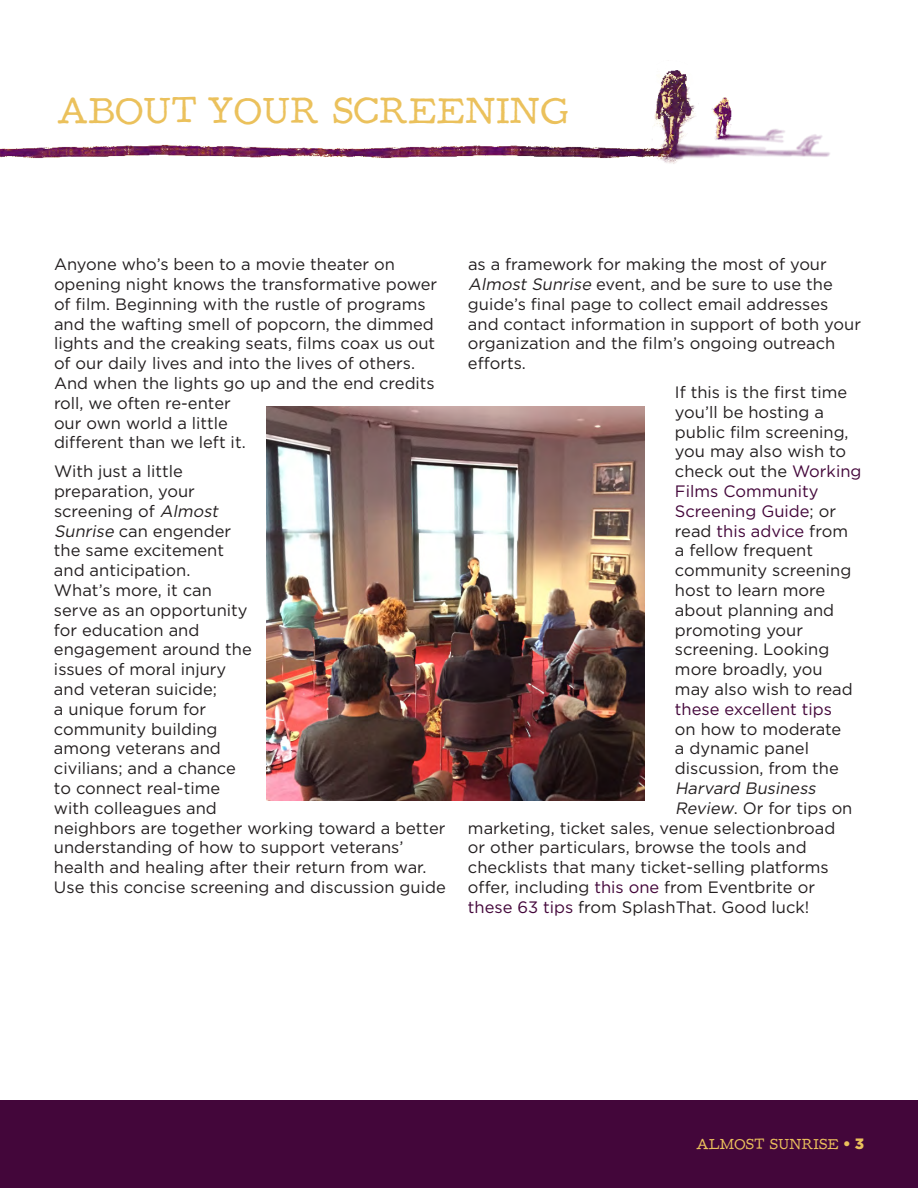
<style>
.page{position:relative;width:918px;height:1188px;background:#fff}
.page>*{position:absolute;margin:0;border:0;box-sizing:border-box;transform-origin:0 0}
.t1{font:37.5px "F25 Executive";color:#ebc15c}
.t2{font:16.5px/19.8px "Gotham";color:#231f20}
.t3{font:16.5px "Gotham";color:#43063a}
.t4{font:italic 16.5px "Gotham";color:#231f20}
.t5{font:15px "F25 Executive";color:#ebc15c}
.s1{font-style:italic}
.s2{color:#43063a}
.s3{font-family:"Gotham";font-weight:900}
</style>
<div class="page">
<div style="left:0;top:1100px;width:918px;height:88px;background:#43063a"></div>
<img style="left:266px;top:407px;width:378px;height:394px">
<img style="left:0;top:70px;width:830px;height:94px">
<h1 class="t1" style="left:57px;top:88px;width:513px">ABOUT YOUR SCREENING</h1>
<p class="t2" style="left:54px;top:254px;width:385px">Anyone who’s been to a movie theater on opening night knows the transformative power of film. Beginning with the rustle of programs and the wafting smell of popcorn, the dimmed lights and the creaking seats, films coax us out of our daily lives and into the lives of others.<br>And when the lights go up and the end credits roll, we often re-enter<br>our own world a little<br>different than we left it.</p>
<p class="t2" style="left:54px;top:461px;width:393px">With just a little<br>preparation, your<br>screening of <span class="s1">Almost<br>Sunrise</span> can engender<br>the same excitement<br>and anticipation.<br>What’s more, it can<br>serve as an opportunity<br>for education and<br>engagement around the<br>issues of moral injury<br>and veteran suicide;<br>a unique forum for<br>community building<br>among veterans and<br>civilians; and a chance<br>to connect real-time<br>with colleagues and<br>neighbors are together working toward a better understanding of how to support veterans’ health and healing after their return from war.<br>Use this concise screening and discussion guide</p>
<p class="t2" style="left:468px;top:254px;width:395px">as a framework for making the most of your <span class="s1">Almost Sunrise</span> event, and be sure to use the guide’s final page to collect email addresses and contact information in support of both your organization and the film’s ongoing outreach efforts.</p>
<p class="t2" style="left:675px;top:382px;width:188px">If this is the first time you’ll be hosting a public film screening, you may also wish to check out the <span class="s2">Working<br>Films Community<br>Screening Guide</span>; or read <span class="s2">this advice</span> from a fellow frequent community screening host to learn more about planning and promoting your screening. Looking more broadly, you<br>may also wish to read</p>
<p class="t3" style="left:675px;top:700px;width:159px">these excellent tips</p>
<p class="t2" style="left:675px;top:719px;width:168px">on how to moderate a dynamic panel discussion, from the</p>
<p class="t4" style="left:675px;top:779px;width:145px">Harvard Business</p>
<p class="t2" style="left:675px;top:798px;width:179px"><span class="s1">Review</span>. Or for tips on</p>
<p class="t2" style="left:468px;top:818px;width:369px">marketing, ticket sales, venue selectionbroad</p>
<p class="t2" style="left:468px;top:837px;width:340px">or other particulars, browse the tools and</p>
<p class="t2" style="left:468px;top:857px;width:362px">checklists that many ticket-selling platforms</p>
<p class="t2" style="left:468px;top:877px;width:349px">offer, including <span class="s2">this one</span> from Eventbrite or</p>
<p class="t2" style="left:468px;top:897px;width:343px"><span class="s2">these 63 tips</span> from SplashThat. Good luck!</p>
<p class="t5" style="left:696px;top:1135px;width:169px">ALMOST SUNRISE <span class="s3">• 3</span></p>
</div>
